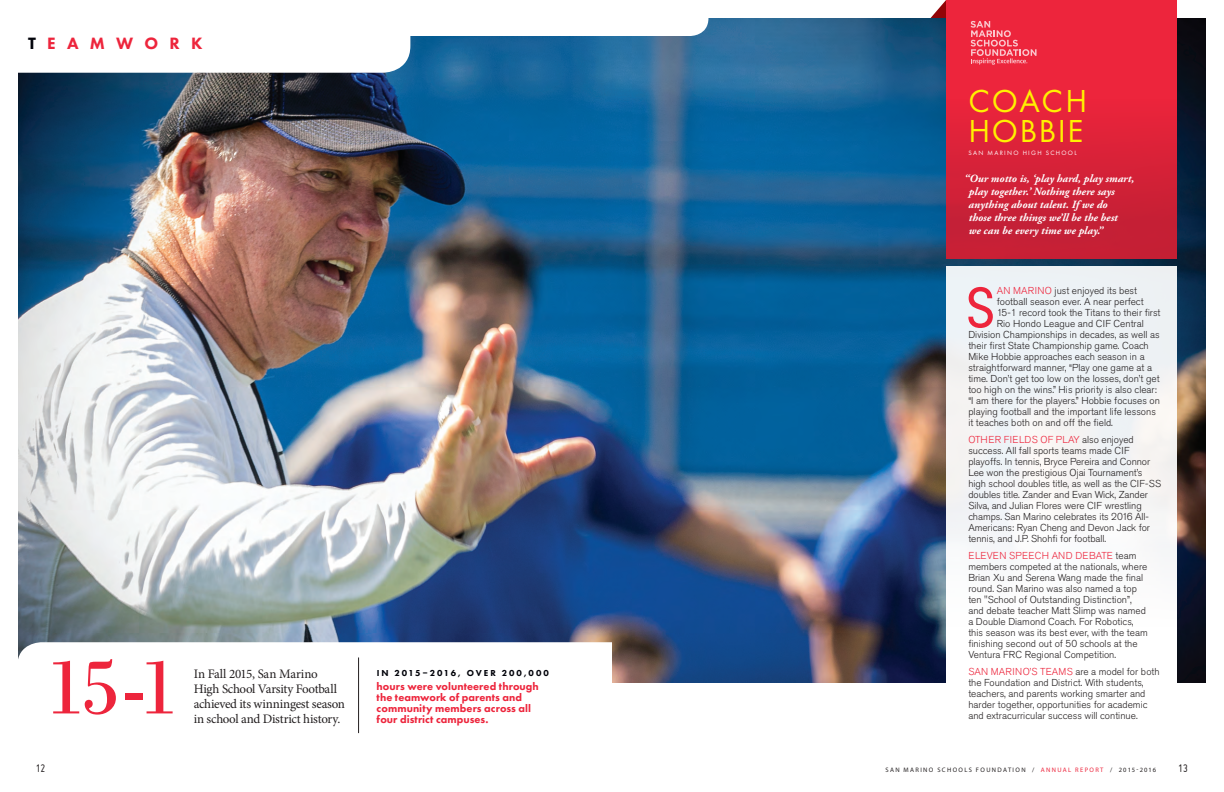
<style>
.page{position:relative;width:1224px;height:792px;background:#fff}
.page>*{position:absolute;margin:0;border:0;box-sizing:border-box;transform-origin:0 0}
.t1{font:82px "Bodoni";color:#ed253c}
.t2{font:59.5px "Neuzeit Gro";color:#ed253c}
.t3{font:33px/30px "Futura PT";letter-spacing:.045em;color:#fff101}
.t4{font:800 17px "Futura PT";letter-spacing:.66em;color:#ed253c}
.Profile_Statements{font:13px/15px "Minion Pro";letter-spacing:-.02em;color:#231f20}
.t5{font:12px "Miso";color:#231f20}
.Profile_Quotes{font:italic 700 11px/13px "Adobe Garamond Pro";letter-spacing:.005em;color:#fff}
.Profile_Facts{font:800 11px/11px "Futura PT";letter-spacing:.005em;color:#ed253c}
.t6{font:300 10px/11px "Akzidenz Grotesk Std";color:#231f20}
.t7{font:800 9px "Futura PT";letter-spacing:.215em;color:#010209}
.t8{font:6.5px "Myriad Pro";letter-spacing:.21em;color:#231f20}
.t9{font:6.5px "Futura PT";letter-spacing:.2em;color:#fff}
.s1{color:#010209}
.s2{color:#ed253c}
</style>
<div class="page">
<img style="left:18px;top:18px;width:1188px;height:665px">
<div style="left:946px;top:0;width:230px;height:258px;background:linear-gradient(to bottom,#f8263e,#c41f35)"></div>
<div style="left:946px;top:266px;width:230px;height:451px;background:linear-gradient(to right,#f1f6f9,#f1f4f6)"></div>
<div style="left:946px;top:370px;width:230px;height:315px;background:#f9f8f8"></div>
<svg style="left:971px;top:21px;width:66px;height:44px;background:#ef4a5d"></svg>
<svg style="left:18px;top:642px;width:594px;height:52px"></svg>
<svg style="left:18px;top:18px;width:690px;height:55px"></svg>
<hr style="left:358px;top:657px;width:1px;height:76px;background:#231f20">
<p class="t4" style="left:28px;top:33px;width:176px"><span class="s1">T</span>EAMWORK</p>
<p class="t1" style="left:46px;top:638px;width:135px">15-1</p>
<p class="Profile_Statements" style="left:194px;top:666px;width:153px">In Fall 2015, San Marino<br>High School Varsity Football achieved its winningest season in school and District history.</p>
<p class="t7" style="left:377px;top:667px;width:174px">IN 2015–2016, OVER 200,000</p>
<p class="Profile_Facts" style="left:377px;top:680px;width:164px">hours were volunteered through the teamwork of parents and community members across all four district campuses.</p>
<p class="t3" style="left:969px;top:85px;width:120px">COACH<br>HOBBIE</p>
<p class="t9" style="left:968px;top:149px;width:110px">SAN MARINO HIGH SCHOOL</p>
<p class="Profile_Quotes" style="left:969px;top:173px;width:167px;text-indent:-5px">“Our motto is, ‘play hard, play smart, play together.’ Nothing there says anything about talent. If we do<br>those three things we’ll be the best<br>we can be every time we play.”</p>
<p class="t2" style="left:966px;top:276px;width:31px">S</p>
<p class="t6" style="left:997px;top:286px;width:142px"><span class="s2">AN MARINO</span> just enjoyed its best</p>
<p class="t6" style="left:997px;top:297px;width:148px">football season ever. A near perfect</p>
<p class="t6" style="left:997px;top:308px;width:165px">15-1 record took the Titans to their first</p>
<p class="t6" style="left:997px;top:319px;width:149px">Rio Hondo League and CIF Central</p>
<p class="t6" style="left:968px;top:330px;width:193px">Division Championships in decades, as well as</p>
<p class="t6" style="left:968px;top:341px;width:182px">their first State Championship game. Coach</p>
<p class="t6" style="left:968px;top:352px;width:178px">Mike Hobbie approaches each season in a</p>
<p class="t6" style="left:968px;top:363px;width:185px">straightforward manner, “Play one game at a</p>
<p class="t6" style="left:968px;top:374px;width:193px">time. Don’t get too low on the losses, don’t get</p>
<p class="t6" style="left:968px;top:385px;width:190px">too high on the wins.” His priority is also clear:</p>
<p class="t6" style="left:968px;top:396px;width:193px">“I am there for the players.” Hobbie focuses on</p>
<p class="t6" style="left:968px;top:407px;width:189px">playing football and the important life lessons</p>
<p class="t6" style="left:968px;top:418px;width:146px">it teaches both on and off the field.</p>
<p class="t6" style="left:968px;top:434px;width:194px"><span class="s2">OTHER FIELDS OF PLAY</span> also enjoyed success. All fall sports teams made CIF playoffs. In tennis, Bryce Pereira and Connor Lee won the prestigious Ojai Tournament’s high school doubles title, as well as the CIF-SS doubles title. Zander and Evan Wick, Zander Silva, and Julian Flores were CIF wrestling champs. San Marino celebrates its 2016 All-Americans: Ryan Cheng and Devon Jack for tennis, and J.P. Shohfi for football.</p>
<p class="t6" style="left:968px;top:550px;width:181px"><span class="s2">ELEVEN SPEECH AND DEBATE</span> team members competed at the nationals, where Brian Xu and Serena Wang made the final round. San Marino was also named a top ten "School of Outstanding Distinction”, and debate teacher Matt Slimp was named a Double Diamond Coach. For Robotics, this season was its best ever, with the team finishing second out of 50 schools at the Ventura FRC Regional Competition.</p>
<p class="t6" style="left:968px;top:666px;width:193px"><span class="s2">SAN MARINO’S TEAMS</span> are a model for both the Foundation and District. With students, teachers, and parents working smarter and harder together, opportunities for academic and extracurricular success will continue.</p>
<p class="t5" style="left:36px;top:762px;width:11px">12</p>
<p class="t8" style="left:885px;top:766px;width:272px">SAN MARINO SCHOOLS FOUNDATION / <span class="s2">ANNUAL REPORT</span> / 2015-2016</p>
<p class="t5" style="left:1178px;top:762px;width:11px">13</p>
</div>
